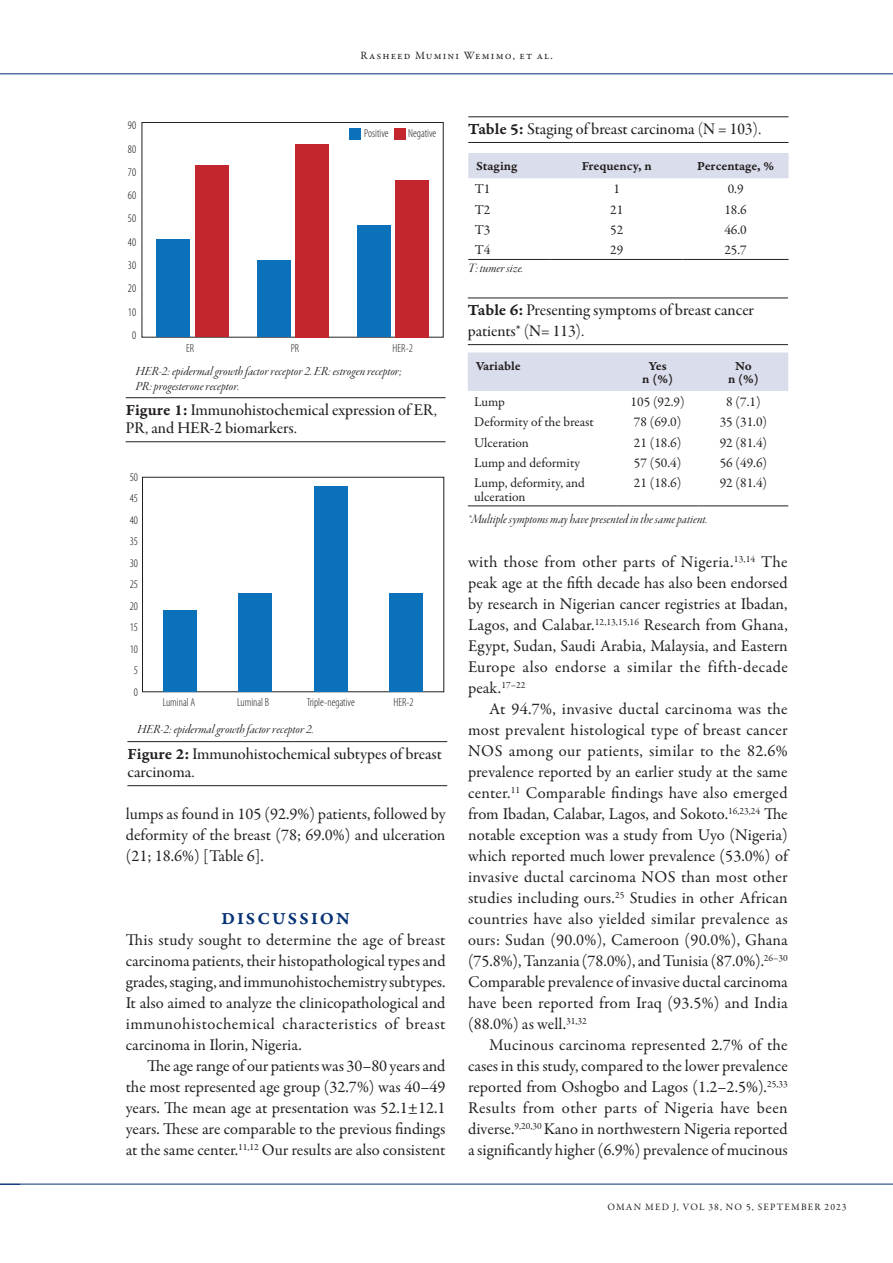
<style>
.page{position:relative;width:893px;height:1263px;background:#fff}
.page>*{position:absolute;margin:0;border:0;box-sizing:border-box;transform-origin:0 0}
.Heading-1{font:18px "Garamond Premr Pro Smbd Capt";letter-spacing:.115em;color:#053276}
.Paragraph_indent{font:16.5px/21px "Garamond Premr Pro";color:#231f20;text-align:justify}
.Paragraph_No-Indent_No-Space{font:16.5px/21px "Garamond Premr Pro";letter-spacing:.005em;color:#231f20;text-align:justify}
.Figure-Caption{font:16.5px/18.3px "Garamond Premr Pro Med Subh";color:#231f20}
.Table-Caption{font:16.5px/21px "Garamond Premr Pro Med Subh";color:#231f20}
.Table-Text{font:13.5px "Garamond Premr Pro";color:#231f20}
.Table-Text-Left{font:13.5px/13.5px "Garamond Premr Pro";color:#231f20}
.Table-Sub{font:13.5px "Garamond Premr Pro It Disp";color:#231f20}
.Table-Header{font:13.2px "Garamond Premr Pro Smbd Capt";letter-spacing:-.015em;color:#231f20}
.Table-Header-Left{font:13.2px "Garamond Premr Pro Smbd Capt";color:#231f20}
.t1{font:13.05px/14.5px "Garamond Premr Pro It Disp";color:#231f20}
.t2{font:300 condensed 11.7px "Myriad Pro";color:#231f20}
.t3{font:300 condensed 11.7px/21.5px "Myriad Pro";color:#040503;text-align:center}
.t4{font:11.25px "Garamond Premr Pro";letter-spacing:.1em;color:#231f20}
.t5{font:9.75px "Garamond Premr Pro";letter-spacing:.1em;color:#231f20}
.s1{font-family:"Garamond Premr Pro Smbd Capt"}
</style>
<div class="page">
<hr style="left:0;top:1184px;width:893px;height:1px;background:#053276">
<hr style="left:0;top:74px;width:893px;height:1px;background:#053276">
<hr style="left:468px;top:117px;width:320px;height:1px;background:#231f20">
<hr style="left:468px;top:142px;width:320px;height:1px;background:#231f20">
<div style="left:468px;top:153px;width:320px;height:25px;background:#daddeb"></div>
<hr style="left:468px;top:259px;width:83px;height:1px;background:#231f20">
<hr style="left:551px;top:259px;width:132px;height:1px;background:#231f20">
<hr style="left:683px;top:259px;width:105px;height:1px;background:#231f20">
<hr style="left:468px;top:298px;width:320px;height:1px;background:#231f20">
<hr style="left:468px;top:344px;width:320px;height:1px;background:#231f20">
<div style="left:468px;top:352px;width:320px;height:39px;background:#daddeb"></div>
<hr style="left:468px;top:506px;width:149px;height:1px;background:#231f20">
<hr style="left:617px;top:506px;width:82px;height:1px;background:#231f20">
<hr style="left:699px;top:506px;width:89px;height:1px;background:#231f20">
<hr style="left:126px;top:397px;width:320px;height:1px;background:#231f20">
<hr style="left:126px;top:441px;width:320px;height:1px;background:#231f20">
<div style="left:142px;top:122px;width:301px;height:215px;border:1px solid #231f20"></div>
<div style="left:195px;top:165px;width:33px;height:172px;background:#c3252d"></div>
<div style="left:156px;top:239px;width:34px;height:98px;background:#0a71ba"></div>
<div style="left:295px;top:144px;width:34px;height:193px;background:#c3252d"></div>
<div style="left:257px;top:261px;width:33px;height:76px;background:#0a71ba"></div>
<div style="left:395px;top:180px;width:34px;height:157px;background:#c3252d"></div>
<div style="left:357px;top:225px;width:34px;height:112px;background:#0a71ba"></div>
<div style="left:349px;top:128px;width:12px;height:12px;background:#0a71ba"></div>
<div style="left:394px;top:128px;width:12px;height:12px;background:#c3252d"></div>
<hr style="left:127px;top:741px;width:320px;height:1px;background:#231f20">
<hr style="left:127px;top:785px;width:320px;height:1px;background:#231f20">
<div style="left:142px;top:477px;width:302px;height:215px;border:1px solid #231f20"></div>
<div style="left:163px;top:610px;width:34px;height:82px;background:#0a71ba"></div>
<div style="left:239px;top:593px;width:33px;height:99px;background:#0a71ba"></div>
<div style="left:314px;top:486px;width:34px;height:206px;background:#0a71ba"></div>
<div style="left:389px;top:593px;width:34px;height:99px;background:#0a71ba"></div>
<p class="t4" style="left:360px;top:49px;width:194px">Rasheed Mumini Wemimo, et al.</p>
<p class="t3" style="left:128px;top:114px;width:10px;line-height:23.2px">90<br>80<br>70<br>60<br>50<br>40<br>30<br>20<br>10<br>0</p>
<p class="t2" style="left:364px;top:127px;width:26px">Positive</p>
<p class="t2" style="left:408px;top:127px;width:30px">Negative</p>
<p class="t2" style="left:186px;top:342px;width:9px">ER</p>
<p class="t2" style="left:291px;top:342px;width:10px">PR</p>
<p class="t2" style="left:392px;top:342px;width:22px">HER-2</p>
<p class="t1" style="left:136px;top:365px;width:267px">HER-2: epidermal growth factor receptor 2. ER: estrogen receptor;<br>PR: progesterone receptor.</p>
<p class="Figure-Caption" style="left:126px;top:401px;width:313px"><span class="s1">Figure 1:</span> Immunohistochemical expression of ER,<br>PR, and HER-2 biomarkers.</p>
<p class="t3" style="left:130px;top:466px;width:10px">50<br>45<br>40<br>35<br>30<br>25<br>20<br>15<br>10<br>5<br>0</p>
<p class="t2" style="left:163px;top:696px;width:34px">Luminal A</p>
<p class="t2" style="left:237px;top:696px;width:33px">Luminal B</p>
<p class="t2" style="left:307px;top:696px;width:50px">Triple-negative</p>
<p class="t2" style="left:393px;top:696px;width:22px">HER-2</p>
<p class="t1" style="left:138px;top:722px;width:178px">HER-2: epidermal growth factor receptor 2.</p>
<p class="Figure-Caption" style="left:127px;top:745px;width:316px"><span class="s1">Figure 2:</span> Immunohistochemical subtypes of breast carcinoma.</p>
<p class="Paragraph_indent" style="left:126px;top:804px;width:321px">lumps as found in 105 (92.9%) patients, followed by deformity of the breast (78; 69.0%) and ulceration (21; 18.6%) [Table 6].</p>
<p class="Heading-1" style="left:221px;top:908px;width:130px">DISCUSSION</p>
<p class="Paragraph_No-Indent_No-Space" style="left:126px;top:930px;width:321px">This study sought to determine the age of breast carcinoma patients, their histopathological types and grades, staging, and immunohistochemistry subtypes.<br>It also aimed to analyze the clinicopathological and immunohistochemical characteristics of breast carcinoma in Ilorin, Nigeria.</p>
<p class="Paragraph_indent" style="left:126px;top:1056px;width:321px;text-indent:21px">The age range of our patients was 30–80 years and the most represented age group (32.7%) was 40–49 years. The mean age at presentation was 52.1±12.1 years. These are comparable to the previous findings at the same center.<sup>11,12</sup> Our results are also consistent</p>
<p class="Table-Caption" style="left:468px;top:119px;width:295px"><span class="s1">Table 5:</span> Staging of breast carcinoma (N = 103).</p>
<p class="Table-Header-Left" style="left:476px;top:159px;width:43px">Staging</p>
<p class="Table-Header" style="left:582px;top:159px;width:72px">Frequency, n</p>
<p class="Table-Header" style="left:697px;top:159px;width:79px">Percentage, %</p>
<p class="Table-Text-Left" style="left:475px;top:183px;width:17px">T1</p>
<p class="Table-Text" style="left:613px;top:181px;width:8px">1</p>
<p class="Table-Text" style="left:728px;top:181px;width:17px">0.9</p>
<p class="Table-Text-Left" style="left:475px;top:203px;width:17px">T2</p>
<p class="Table-Text" style="left:610px;top:201px;width:15px">21</p>
<p class="Table-Text" style="left:724px;top:201px;width:24px">18.6</p>
<p class="Table-Text-Left" style="left:475px;top:223px;width:17px">T3</p>
<p class="Table-Text" style="left:610px;top:221px;width:15px">52</p>
<p class="Table-Text" style="left:724px;top:221px;width:24px">46.0</p>
<p class="Table-Text-Left" style="left:475px;top:243px;width:17px">T4</p>
<p class="Table-Text" style="left:610px;top:242px;width:15px">29</p>
<p class="Table-Text" style="left:724px;top:242px;width:24px">25.7</p>
<p class="Table-Sub" style="left:468px;top:260px;width:57px">T: tumer size.</p>
<p class="Table-Caption" style="left:468px;top:300px;width:288px"><span class="s1">Table 6:</span> Presenting symptoms of breast cancer patients* (N= 113).</p>
<p class="Table-Header-Left" style="left:476px;top:358px;width:47px">Variable</p>
<p class="Table-Header" style="left:649px;top:358px;width:19px">Yes</p>
<p class="Table-Header" style="left:642px;top:371px;width:32px">n (%)</p>
<p class="Table-Header" style="left:735px;top:358px;width:18px">No</p>
<p class="Table-Header" style="left:728px;top:371px;width:32px">n (%)</p>
<p class="Table-Text-Left" style="left:474px;top:395px;width:32px">Lump</p>
<p class="Table-Text" style="left:631px;top:394px;width:56px">105 (92.9)</p>
<p class="Table-Text" style="left:726px;top:394px;width:36px">8 (7.1)</p>
<p class="Table-Text-Left" style="left:474px;top:416px;width:121px">Deformity of the breast</p>
<p class="Table-Text" style="left:634px;top:414px;width:49px">78 (69.0)</p>
<p class="Table-Text" style="left:720px;top:414px;width:49px">35 (31.0)</p>
<p class="Table-Text-Left" style="left:474px;top:436px;width:56px">Ulceration</p>
<p class="Table-Text" style="left:634px;top:434px;width:49px">21 (18.6)</p>
<p class="Table-Text" style="left:720px;top:434px;width:49px">92 (81.4)</p>
<p class="Table-Text-Left" style="left:474px;top:456px;width:108px">Lump and deformity</p>
<p class="Table-Text" style="left:634px;top:454px;width:49px">57 (50.4)</p>
<p class="Table-Text" style="left:720px;top:454px;width:49px">56 (49.6)</p>
<p class="Table-Text-Left" style="left:474px;top:476px;width:112px">Lump, deformity, and ulceration</p>
<p class="Table-Text" style="left:634px;top:475px;width:49px">21 (18.6)</p>
<p class="Table-Text" style="left:720px;top:475px;width:49px">92 (81.4)</p>
<p class="Table-Sub" style="left:468px;top:512px;width:241px">*Multiple symptoms may have presented in the same patient.</p>
<p class="Paragraph_indent" style="left:468px;top:552px;width:321px">with those from other parts of Nigeria.<sup>13,14</sup> The peak age at the fifth decade has also been endorsed by research in Nigerian cancer registries at Ibadan, Lagos, and Calabar.<sup>12,13,15,16</sup> Research from Ghana, Egypt, Sudan, Saudi Arabia, Malaysia, and Eastern Europe also endorse a similar the fifth-decade peak.<sup>17–22</sup></p>
<p class="Paragraph_indent" style="left:468px;top:699px;width:321px;text-indent:21px">At 94.7%, invasive ductal carcinoma was the most prevalent histological type of breast cancer NOS among our patients, similar to the 82.6% prevalence reported by an earlier study at the same center.<sup>11</sup> Comparable findings have also emerged from Ibadan, Calabar, Lagos, and Sokoto.<sup>16,23,24</sup> The notable exception was a study from Uyo (Nigeria) which reported much lower prevalence (53.0%) of invasive ductal carcinoma NOS than most other studies including ours.<sup>25</sup> Studies in other African countries have also yielded similar prevalence as ours: Sudan (90.0%), Cameroon (90.0%), Ghana (75.8%), Tanzania (78.0%), and Tunisia (87.0%).<sup>26–30<br></sup>Comparable prevalence of invasive ductal carcinoma have been reported from Iraq (93.5%) and India (88.0%) as well.<sup>31,32</sup></p>
<p class="Paragraph_indent" style="left:468px;top:1035px;width:321px;text-indent:21px">Mucinous carcinoma represented 2.7% of the cases in this study, compared to the lower prevalence reported from Oshogbo and Lagos (1.2–2.5%).<sup>25,33<br></sup>Results from other parts of Nigeria have been diverse.<sup>9,20,30</sup> Kano in northwestern Nigeria reported a significantly higher (6.9%) prevalence of mucinous</p>
<p class="t5" style="left:607px;top:1201px;width:19px">Oman</p>
<p class="t5" style="left:645px;top:1201px;width:90px">med J, vol 38, no</p>
<p class="t5" style="left:746px;top:1201px;width:26px">5, september</p>
<p class="t5" style="left:825px;top:1201px;width:23px">2023</p>
</div>
